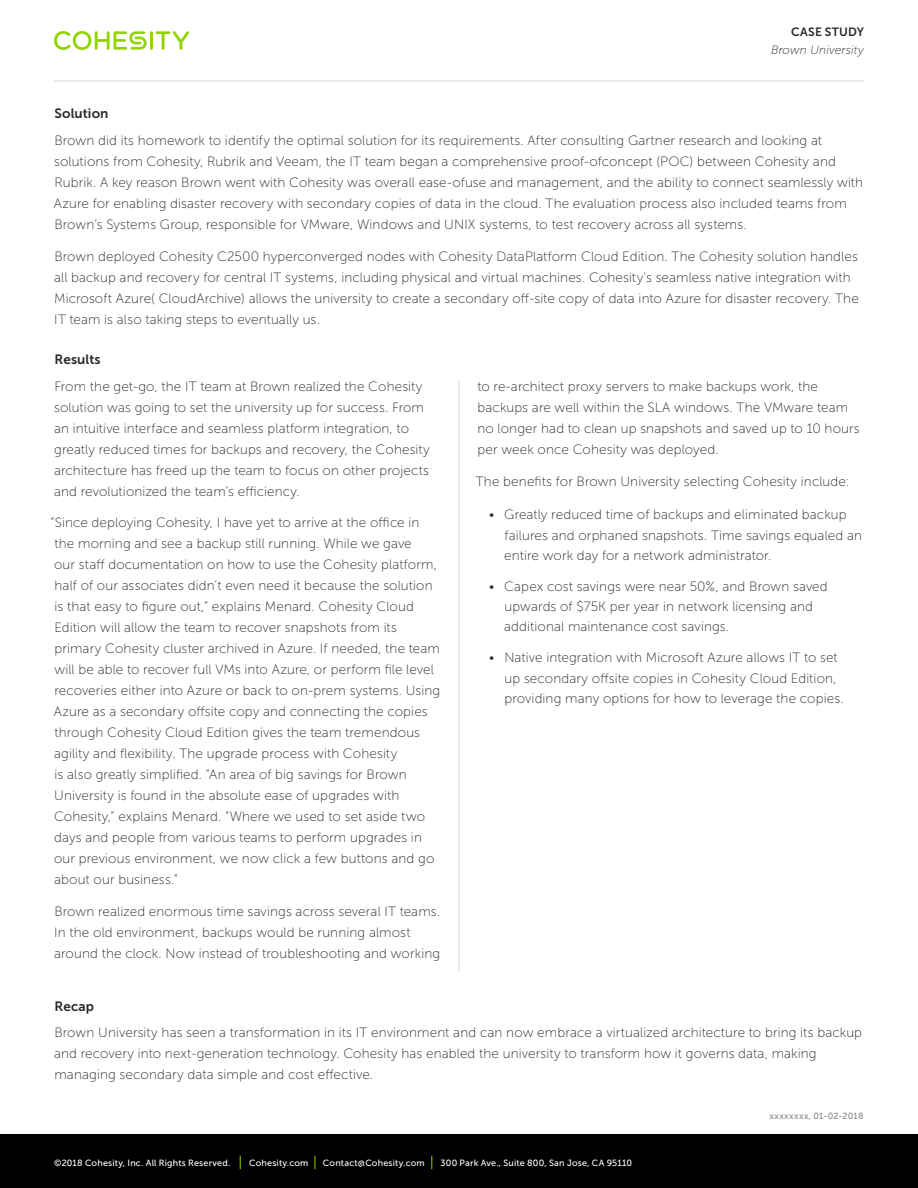
<style>
.page{position:relative;width:918px;height:1188px;background:#fff}
.page>*{position:absolute;margin:0;border:0;box-sizing:border-box;transform-origin:0 0}
.t1{font:13.5px/21px "Museo Sans 100";letter-spacing:.01em;color:#2c2a27}
.t2{font:13.5px "Museo Sans 700";letter-spacing:.01em;color:#2c2a27}
.t3{font:italic 12px "Museo Sans 100";letter-spacing:.015em;color:#2c2a27}
.t4{font:12px "Museo Sans 700";letter-spacing:.015em;color:#2c2a27}
.t5{font:9px "Museo Sans 500";letter-spacing:.02em;color:#fff}
.t6{font:9px "Museo Sans 500";letter-spacing:.04em;color:#878a8e}
</style>
<div class="page">
<hr style="left:150px;top:31px;width:3px;height:19px;background:#91d400">
<svg style="left:156px;top:31px;width:33px;height:19px"></svg>
<svg style="left:54px;top:31px;width:93px;height:19px"></svg>
<hr style="left:54px;top:81px;width:810px;height:1px;background:#d6d7d6">
<div style="left:0;top:1134px;width:918px;height:54px;background:#000"></div>
<svg style="left:240px;top:1156px;width:1px;height:13px"></svg>
<svg style="left:315px;top:1156px;width:1px;height:13px"></svg>
<svg style="left:432px;top:1156px;width:1px;height:13px"></svg>
<hr style="left:459px;top:381px;width:1px;height:591px;background:#d6d7d6">
<p class="t4" style="left:791px;top:25px;width:74px">CASE STUDY</p>
<p class="t3" style="left:771px;top:44px;width:94px">Brown University</p>
<p class="t2" style="left:54px;top:106px;width:56px">Solution</p>
<p class="t1" style="left:54px;top:130px;width:811px">Brown did its homework to identify the optimal solution for its requirements. After consulting Gartner research and looking at solutions from Cohesity, Rubrik and Veeam, the IT team began a comprehensive proof-ofconcept (POC) between Cohesity and Rubrik. A key reason Brown went with Cohesity was overall ease-ofuse and management, and the ability to connect seamlessly with Azure for enabling disaster recovery with secondary copies of data in the cloud. The evaluation process also included teams from Brown’s Systems Group, responsible for VMware, Windows and UNIX systems, to test recovery across all systems.</p>
<p class="t1" style="left:54px;top:246px;width:806px">Brown deployed Cohesity C2500 hyperconverged nodes with Cohesity DataPlatform Cloud Edition. The Cohesity solution handles all backup and recovery for central IT systems, including physical and virtual machines. Cohesity’s seamless native integration with Microsoft Azure( CloudArchive) allows the university to create a secondary off-site copy of data into Azure for disaster recovery. The IT team is also taking steps to eventually us.</p>
<p class="t2" style="left:55px;top:352px;width:48px">Results</p>
<p class="t1" style="left:54px;top:376px;width:377px">From the get-go, the IT team at Brown realized the Cohesity solution was going to set the university up for success. From an intuitive interface and seamless platform integration, to greatly reduced times for backups and recovery, the Cohesity architecture has freed up the team to focus on other projects and revolutionized the team’s efficiency.</p>
<p class="t1" style="left:50px;top:512px;width:391px">“Since deploying Cohesity, I have yet to arrive at the office in the morning and see a backup still running. While we gave<br>our staff documentation on how to use the Cohesity platform, half of our associates didn’t even need it because the solution is that easy to figure out,” explains Menard. Cohesity Cloud Edition will allow the team to recover snapshots from its primary Cohesity cluster archived in Azure. If needed, the team will be able to recover full VMs into Azure, or perform file level recoveries either into Azure or back to on-prem systems. Using Azure as a secondary offsite copy and connecting the copies through Cohesity Cloud Edition gives the team tremendous agility and flexibility. The upgrade process with Cohesity<br>is also greatly simplified. “An area of big savings for Brown University is found in the absolute ease of upgrades with Cohesity,” explains Menard. “Where we used to set aside two days and people from various teams to perform upgrades in our previous environment, we now click a few buttons and go about our business.”</p>
<p class="t1" style="left:54px;top:901px;width:388px">Brown realized enormous time savings across several IT teams.<br>In the old environment, backups would be running almost around the clock. Now instead of troubleshooting and working</p>
<p class="t1" style="left:477px;top:376px;width:384px">to re-architect proxy servers to make backups work, the backups are well within the SLA windows. The VMware team no longer had to clean up snapshots and saved up to 10 hours per week once Cohesity was deployed.</p>
<p class="t1" style="left:476px;top:471px;width:375px">The benefits for Brown University selecting Cohesity include:</p>
<p class="t1" style="left:504px;top:505px;width:359px;line-height:20.2px;text-indent:-15px">• Greatly reduced time of backups and eliminated backup failures and orphaned snapshots. Time savings equaled an entire work day for a network administrator.</p>
<p class="t1" style="left:504px;top:576px;width:325px;line-height:20.2px;text-indent:-15px">• Capex cost savings were near 50%, and Brown saved upwards of $75K per year in network licensing and additional maintenance cost savings.</p>
<p class="t1" style="left:504px;top:648px;width:341px;line-height:20.2px;text-indent:-15px">• Native integration with Microsoft Azure allows IT to set up secondary offsite copies in Cohesity Cloud Edition, providing many options for how to leverage the copies.</p>
<p class="t2" style="left:55px;top:999px;width:41px">Recap</p>
<p class="t1" style="left:54px;top:1022px;width:810px">Brown University has seen a transformation in its IT environment and can now embrace a virtualized architecture to bring its backup and recovery into next-generation technology. Cohesity has enabled the university to transform how it governs data, making managing secondary data simple and cost effective.</p>
<p class="t5" style="left:54px;top:1158px;width:178px">©2018 Cohesity, Inc. All Rights Reserved.</p>
<p class="t5" style="left:249px;top:1158px;width:61px">Cohesity.com</p>
<p class="t5" style="left:323px;top:1158px;width:103px">Contact@Cohesity.com</p>
<p class="t5" style="left:440px;top:1158px;width:193px">300 Park Ave., Suite 800, San Jose, CA 95110</p>
<p class="t6" style="left:769px;top:1111px;width:95px">xxxxxxxx, 01-02-2018</p>
</div>
